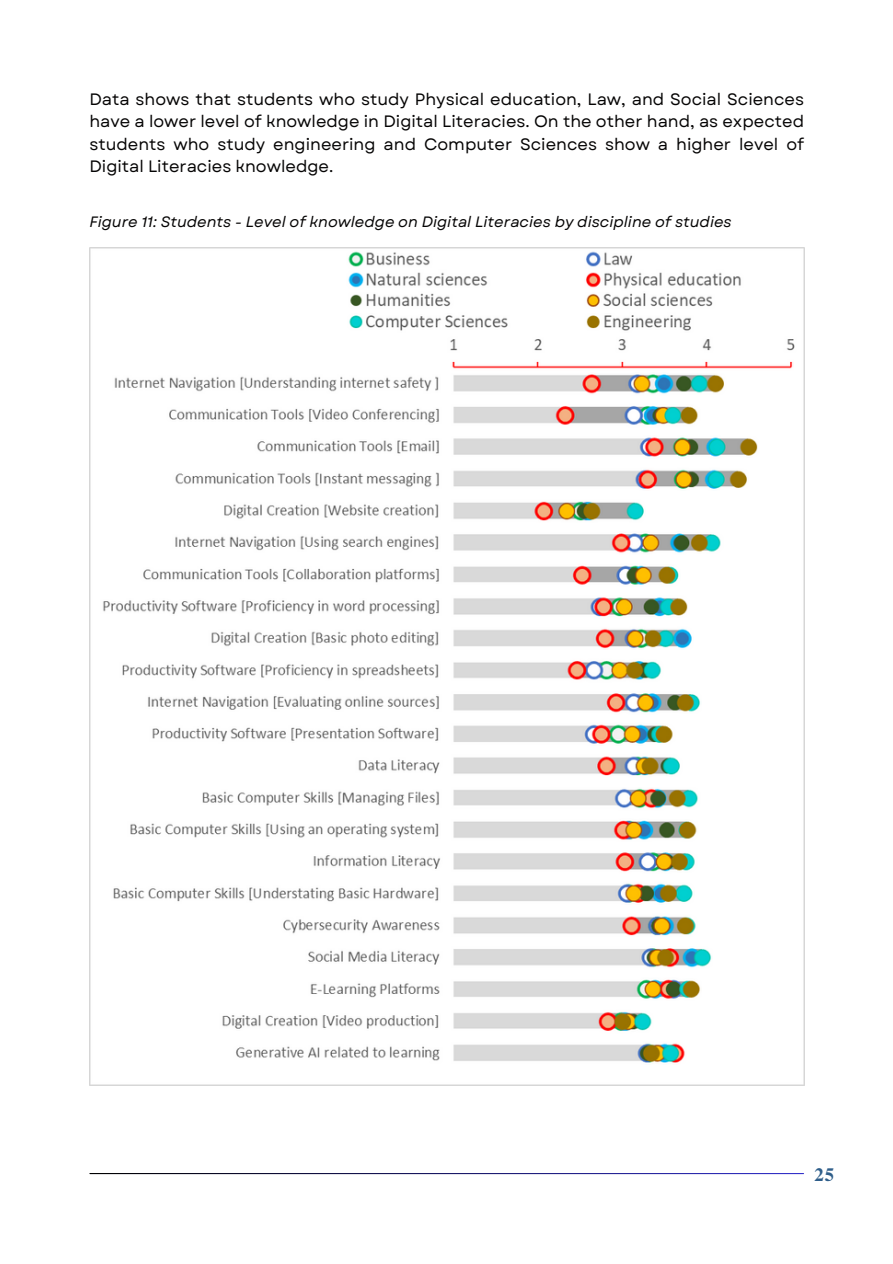
<style>
.page{position:relative;width:893px;height:1264px;background:#fff}
.page>*{position:absolute;margin:0;border:0;box-sizing:border-box;transform-origin:0 0}
.t1{font:700 18.75px "Te X Gyre Termes";color:#2f5e8a}
.t2{font:16.5px/22.5px "Garet";color:#050404;text-align:justify}
.t3{font:italic 15px "Garet";color:#050404}
</style>
<div class="page">
<img style="left:89px;top:248px;width:715px;height:837px">
<p class="t2" style="left:89px;top:88px;width:716px">Data shows that students who study Physical education, Law, and Social Sciences have a lower level of knowledge in Digital Literacies. On the other hand, as expected students who study engineering and Computer Sciences show a higher level of Digital Literacies knowledge.</p>
<p class="t3" style="left:89px;top:211px;width:644px">Figure 11: Students - Level of knowledge on Digital Literacies by discipline of studies</p>
<p class="t1" style="left:814px;top:1160px;width:21px">25</p>
</div>
